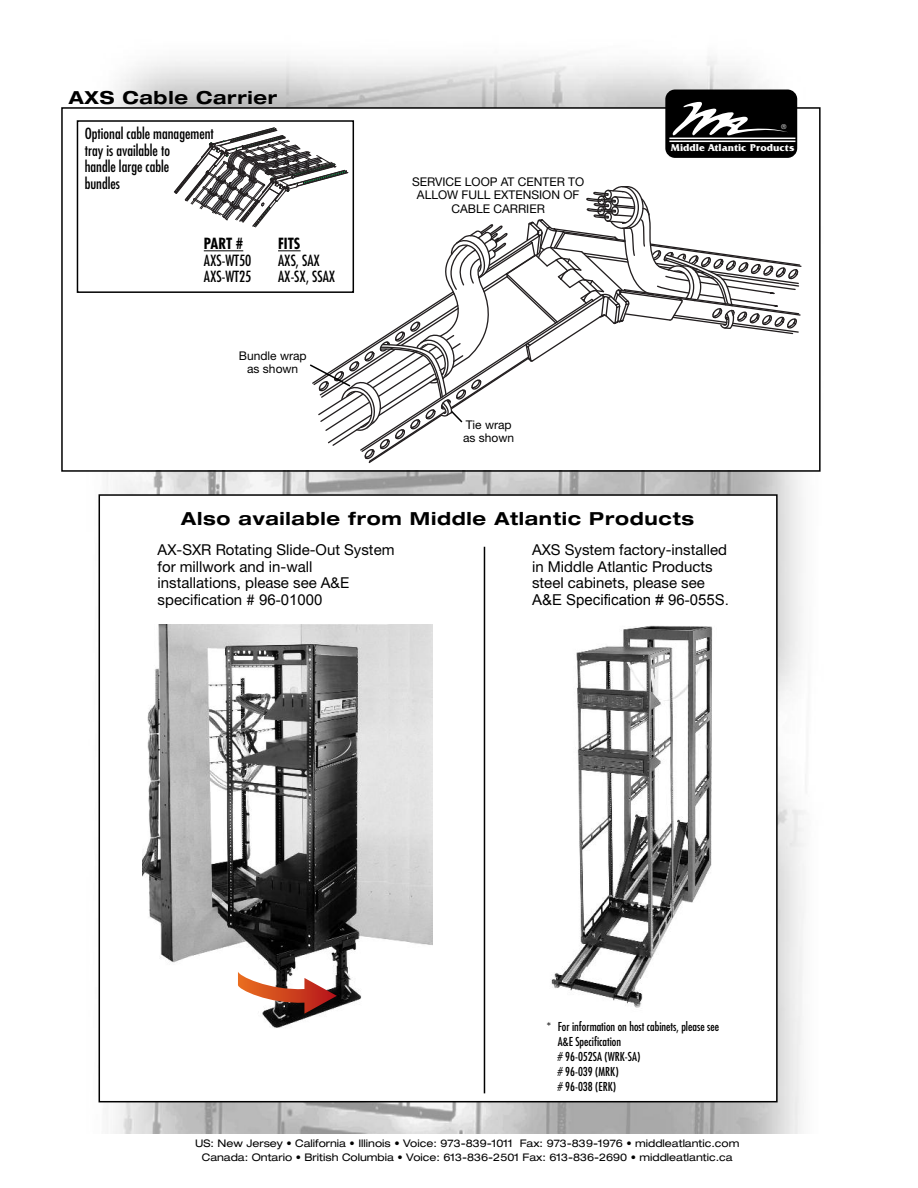
<style>
.page{position:relative;width:918px;height:1188px;background:#fff}
.page>*{position:absolute;margin:0;border:0;box-sizing:border-box;transform-origin:0 0}
.t1{font:700 expanded 18px "Helvetica Neue";letter-spacing:.04em;color:#000}
.t2{font:15px/16.5px "Helvetica Neue";color:#000}
.t3{font:condensed 15px/16.5px "Futura";color:#000}
.t4{font:15px "Arial";color:#000}
.t5{font:700 condensed 15px "Futura";color:#000}
.t6{font:condensed 12px/15px "Futura";color:#000}
.t7{font:12px/13.5px "Helvetica Neue";color:#000;text-align:center}
.t8{font:expanded 10.5px/13.5px "Helvetica Neue";color:#000;text-align:center}
.t9{font:700 10.2px "Friz Quadrata IT Cby BT";color:#fff;scale:1.05 1}
.t10{font:8.7px "Friz Quadrata IT Cby BT";color:#fff;scale:1.05 1}
.t11{font:300 6.75px "Helvetica Neue";color:#fff}
.s1{font-weight:700;font-size:10.2px}
.s2{font-family:"Arial"}
</style>
<div class="page">
<img style="left:98px;top:56px;width:707px;height:1078px">
<div style="left:63px;top:109px;width:756px;height:361px;background:#fff"></div>
<div style="left:100px;top:496px;width:676px;height:605px;background:#fff"></div>
<img style="left:550px;top:625px;width:163px;height:383px">
<div style="left:77px;top:120px;width:277px;height:173px;border:2px solid #000"></div>
<img style="left:142px;top:625px;width:290px;height:403px">
<svg style="left:238px;top:971px;width:99px;height:43px"></svg>
<hr style="left:484px;top:547px;width:1px;height:546px;background:#000">
<div style="left:665px;top:90px;width:132px;height:68px;background:#000;border-radius:10px"></div>
<svg style="left:174px;top:102px;width:628px;height:362px"></svg>
<hr style="left:669px;top:138px;width:126px;height:1px;background:#fff">
<hr style="left:669px;top:141px;width:126px;height:1px;background:#fff">
<p class="t1" style="left:69px;top:91px;width:210px">AXS Cable Carrier</p>
<p class="t3" style="left:85px;top:126px;width:131px">Optional cable management tray is available to<br>handle large cable<br>bundles</p>
<p class="t5" style="left:204px;top:237px;width:41px">PART #</p>
<p class="t5" style="left:278px;top:237px;width:24px">FITS</p>
<p class="t3" style="left:204px;top:253px;width:49px">AXS-WT50</p>
<p class="t3" style="left:278px;top:253px;width:43px">AXS, SAX</p>
<p class="t3" style="left:204px;top:269px;width:49px">AXS-WT25</p>
<p class="t3" style="left:278px;top:269px;width:59px">AX-SX, SSAX</p>
<p class="t7" style="left:239px;top:350px;width:69px">Bundle wrap as shown</p>
<p class="t7" style="left:412px;top:176px;width:174px">SERVICE LOOP AT CENTER TO<br>ALLOW FULL EXTENSION OF<br>CABLE CARRIER</p>
<p class="t7" style="left:463px;top:419px;width:53px;text-align:left">Tie wrap as shown</p>
<p class="t11" style="left:781px;top:123px;width:7px">®</p>
<p class="t10" style="left:662px;top:142px;width:116px">Mi<span class="s1">M</span>ddle Atlantic Products, Inc.</p>
<p class="t9" style="left:680px;top:144px;width:110px">iddle Atlantic Products</p>
<p class="t1" style="left:181px;top:513px;width:514px">Also available from Middle Atlantic Products</p>
<p class="t2" style="left:158px;top:543px;width:238px">AX-SXR Rotating Slide-Out System for millwork and in-wall installations, please see A&amp;E specification # <span class="s2">96-01000</span></p>
<p class="t2" style="left:532px;top:543px;width:196px">AXS System factory-installed in Middle Atlantic Products steel cabinets, please see</p>
<p class="t4" style="left:532px;top:591px;width:198px">A&amp;E Specification # 96-055S.</p>
<p class="t6" style="left:558px;top:1020px;width:163px;text-indent:-11px">* For information on host cabinets, please see<br>A&amp;E Specification<br># 96-052SA (WRK-SA)<br># 96-039 (MRK)<br># 96-038 (ERK)</p>
<p class="t8" style="left:195px;top:1138px;width:546px">US: New Jersey • California • Illinois • Voice: 973-839-1011 Fax: 973-839-1976 • middleatlantic.com<br>Canada: Ontario • British Columbia • Voice: 613-836-2501 Fax: 613-836-2690 • middleatlantic.ca</p>
</div>
